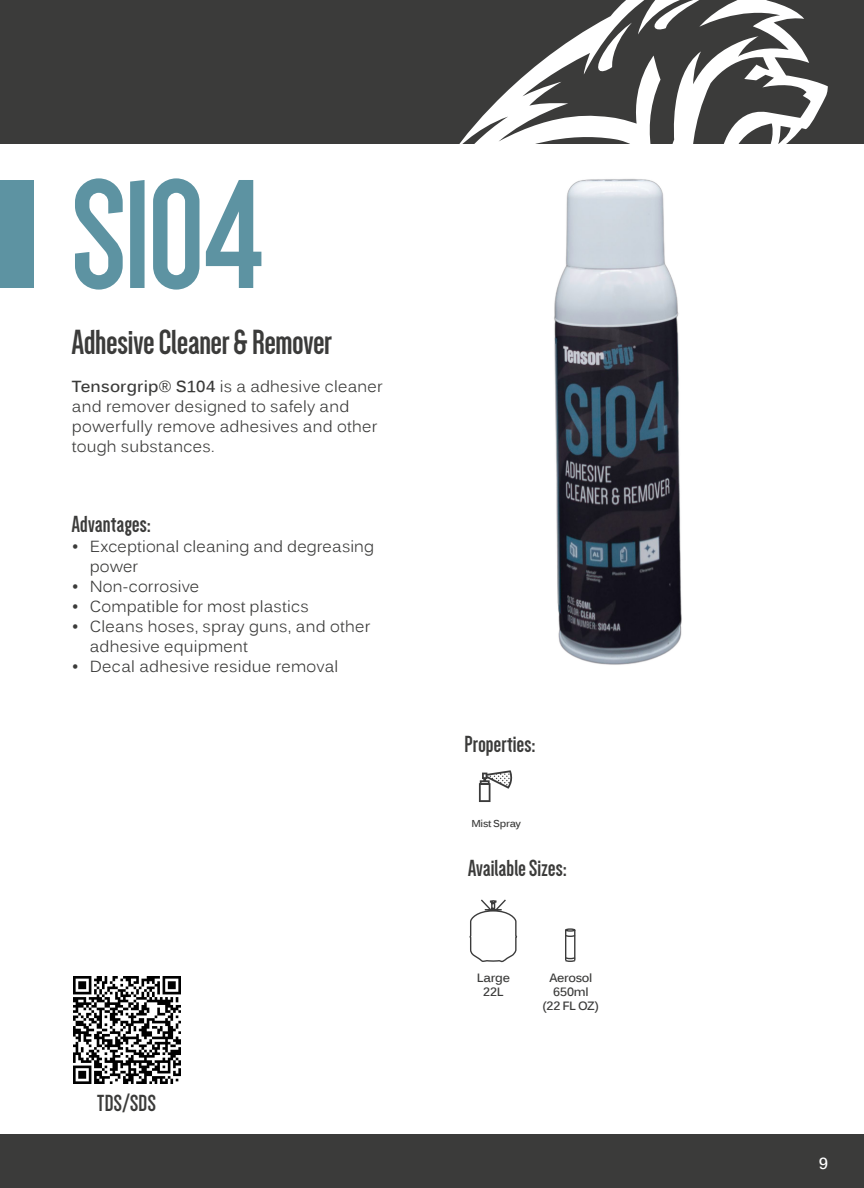
<style>
.page{position:relative;width:864px;height:1188px;background:#fff}
.page>*{position:absolute;margin:0;border:0;box-sizing:border-box;transform-origin:0 0}
.t1{font:700 160px "Dense";color:#5d93a2}
.t2{font:700 36px "Dense";color:#3b3b3a}
.t3{font:700 24px "Dense";letter-spacing:.01em;color:#3b3b3a}
.t4{font:16px/20px "Kalinga";letter-spacing:.015em;color:#3b3b3a}
.t5{font:700 16px "Kalinga";color:#fff}
.t6{font:700 12px/14px "Kalinga";letter-spacing:-.025em;color:#3b3b3a;text-align:center}
.t7{font:700 10px "Kalinga";letter-spacing:-.025em;color:#3b3b3a}
.s1{font-weight:700}
</style>
<div class="page">
<div style="left:0;top:0;width:864px;height:144px;background:#3b3b3a"></div>
<div style="left:0;top:1134px;width:864px;height:54px;background:#3b3b3a"></div>
<svg style="left:474px;top:0;width:354px;height:144px"></svg>
<svg style="left:594px;top:23px;width:38px;height:52px"></svg>
<svg style="left:649px;top:0;width:57px;height:32px"></svg>
<div style="left:0;top:180px;width:34px;height:108px;background:#5d93a2"></div>
<img style="left:459px;top:126px;width:311px;height:539px">
<div style="left:565px;top:928px;width:10px;height:4px;border:1px solid #3b3b3b;border-radius:50%"></div>
<svg style="left:566px;top:934px;width:10px;height:4px"></svg>
<svg style="left:565px;top:956px;width:11px;height:6px"></svg>
<hr style="left:565px;top:930px;width:1px;height:30px;background:#3b3b3b">
<hr style="left:574px;top:930px;width:1px;height:30px;background:#3b3b3b">
<img style="left:73px;top:976px;width:107px;height:107px">
<svg style="left:479px;top:770px;width:34px;height:32px"></svg>
<svg style="left:469px;top:899px;width:48px;height:64px"></svg>
<p class="t1" style="left:72px;top:157px;width:194px">S104</p>
<p class="t2" style="left:72px;top:324px;width:262px">Adhesive Cleaner &amp; Remover</p>
<p class="t4" style="left:72px;top:377px;width:313px"><span class="s1">Tensorgrip® S104</span> is a adhesive cleaner and remover designed to safely and powerfully remove adhesives and other tough substances.</p>
<p class="t3" style="left:72px;top:512px;width:80px">Advantages:</p>
<p class="t4" style="left:90px;top:537px;width:286px;text-indent:-18px">• Exceptional cleaning and degreasing power</p>
<p class="t4" style="left:72px;top:577px;width:129px">• Non-corrosive</p>
<p class="t4" style="left:72px;top:597px;width:238px">• Compatible for most plastics</p>
<p class="t4" style="left:90px;top:617px;width:282px;text-indent:-18px">• Cleans hoses, spray guns, and other adhesive equipment</p>
<p class="t4" style="left:72px;top:657px;width:268px">• Decal adhesive residue removal</p>
<p class="t3" style="left:97px;top:1092px;width:60px">TDS/SDS</p>
<p class="t3" style="left:465px;top:732px;width:72px">Properties:</p>
<p class="t7" style="left:471px;top:817px;width:51px">Mist Spray</p>
<p class="t3" style="left:468px;top:856px;width:100px">Available Sizes:</p>
<p class="t6" style="left:477px;top:972px;width:35px">Large<br>22L</p>
<p class="t6" style="left:549px;top:971px;width:44px">Aerosol</p>
<p class="t6" style="left:553px;top:985px;width:37px">650ml</p>
<p class="t6" style="left:543px;top:999px;width:58px">(22 FL OZ)</p>
<p class="t5" style="left:819px;top:1153px;width:11px">9</p>
</div>
